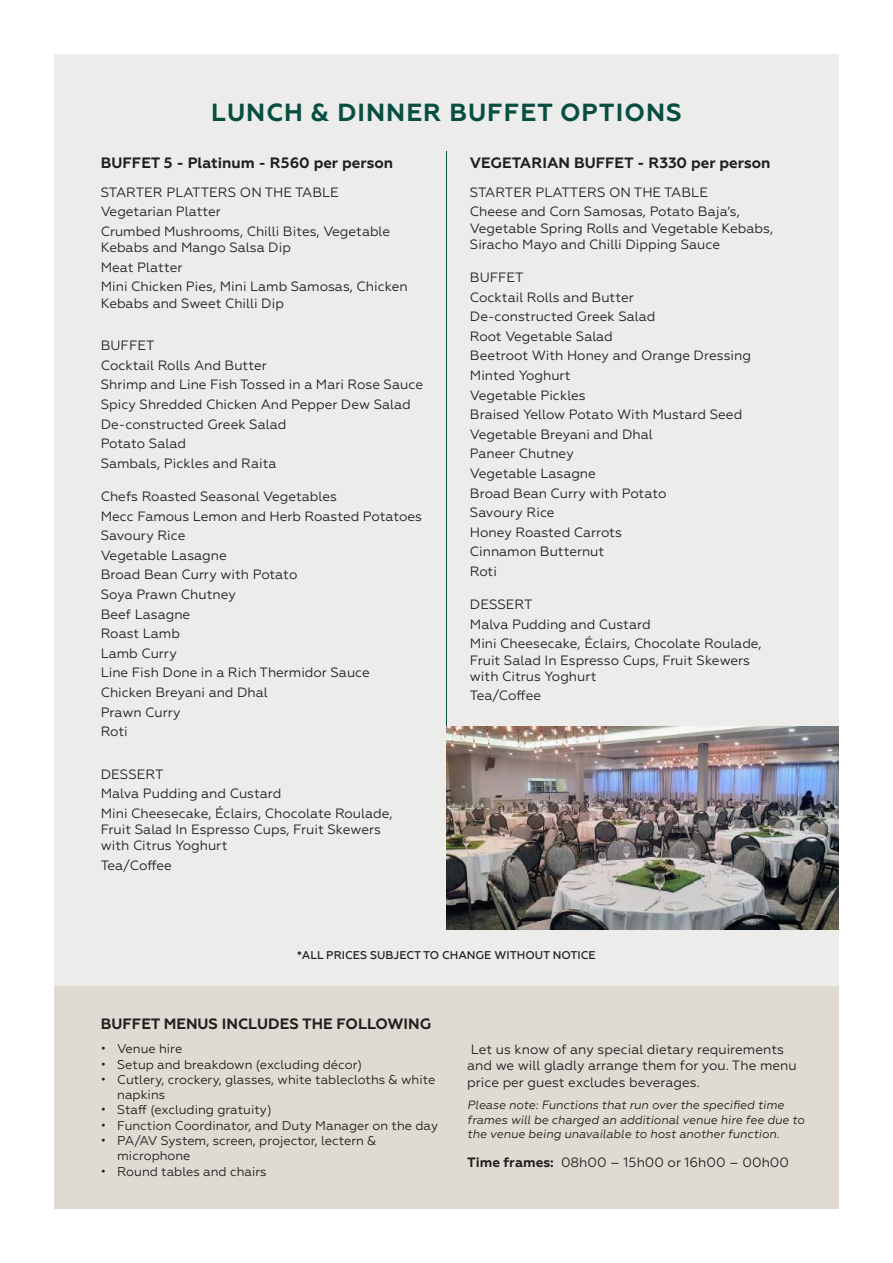
<style>
.page{position:relative;width:893px;height:1263px;background:#fff}
.page>*{position:absolute;margin:0;border:0;box-sizing:border-box;transform-origin:0 0}
.t1{font:700 24.75px "Geometria";letter-spacing:.04em;color:#084e40}
.t2{font:700 15px "Geometria";color:#231f20}
.t3{font:13.5px/19.6px "Geometria";color:#231f20}
.t4{font:12.75px/15.3px "Geometria";color:#231f20}
.t5{font:italic 12px/14.4px "Geometria";color:#231f20}
.t6{font:500 11.25px "Geometria";color:#231f20}
.s1{font-weight:700}
</style>
<div class="page">
<div style="left:54px;top:54px;width:785px;height:1155px;background:#ecedea"></div>
<div style="left:54px;top:986px;width:785px;height:223px;background:#dfdbd3"></div>
<hr style="left:446px;top:151px;width:1px;height:779px;background:#084e40">
<img style="left:447px;top:726px;width:392px;height:204px">
<h1 class="t1" style="left:211px;top:98px;width:472px">LUNCH &amp; DINNER BUFFET OPTIONS</h1>
<p class="t2" style="left:101px;top:154px;width:294px">BUFFET 5 - Platinum - R560 per person</p>
<p class="t3" style="left:101px;top:182px;width:291px">STARTER PLATTERS ON THE TABLE<br>Vegetarian Platter<br>Crumbed Mushrooms, Chilli Bites, Vegetable</p>
<p class="t3" style="left:101px;top:238px;width:308px">Kebabs and Mango Salsa Dip<br>Meat Platter<br>Mini Chicken Pies, Mini Lamb Samosas, Chicken</p>
<p class="t3" style="left:101px;top:293px;width:185px">Kebabs and Sweet Chilli Dip</p>
<p class="t3" style="left:101px;top:336px;width:324px">BUFFET<br>Cocktail Rolls And Butter<br>Shrimp and Line Fish Tossed in a Mari Rose Sauce<br>Spicy Shredded Chicken And Pepper Dew Salad<br>De-constructed Greek Salad<br>Potato Salad<br>Sambals, Pickles and Raita</p>
<p class="t3" style="left:101px;top:486px;width:323px">Chefs Roasted Seasonal Vegetables<br>Mecc Famous Lemon and Herb Roasted Potatoes<br>Savoury Rice<br>Vegetable Lasagne<br>Broad Bean Curry with Potato<br>Soya Prawn Chutney<br>Beef Lasagne<br>Roast Lamb<br>Lamb Curry<br>Line Fish Done in a Rich Thermidor Sauce<br>Chicken Breyani and Dhal<br>Prawn Curry<br>Roti</p>
<p class="t3" style="left:101px;top:764px;width:293px">DESSERT<br>Malva Pudding and Custard<br>Mini Cheesecake, Éclairs, Chocolate Roulade,</p>
<p class="t3" style="left:101px;top:821px;width:282px;line-height:16.2px">Fruit Salad In Espresso Cups, Fruit Skewers with Citrus Yoghurt</p>
<p class="t3" style="left:101px;top:855px;width:73px">Tea/Coffee</p>
<p class="t2" style="left:470px;top:154px;width:302px">VEGETARIAN BUFFET - R330 per person</p>
<p class="t3" style="left:470px;top:182px;width:271px">STARTER PLATTERS ON THE TABLE<br>Cheese and Corn Samosas, Potato Baja’s,</p>
<p class="t3" style="left:470px;top:220px;width:305px;line-height:16.2px">Vegetable Spring Rolls and Vegetable Kebabs,<br>Siracho Mayo and Chilli Dipping Sauce</p>
<p class="t3" style="left:470px;top:267px;width:283px">BUFFET<br>Cocktail Rolls and Butter<br>De-constructed Greek Salad<br>Root Vegetable Salad<br>Beetroot With Honey and Orange Dressing<br>Minted Yoghurt<br>Vegetable Pickles<br>Braised Yellow Potato With Mustard Seed<br>Vegetable Breyani and Dhal<br>Paneer Chutney<br>Vegetable Lasagne<br>Broad Bean Curry with Potato<br>Savoury Rice<br>Honey Roasted Carrots<br>Cinnamon Butternut<br>Roti</p>
<p class="t3" style="left:470px;top:595px;width:293px">DESSERT<br>Malva Pudding and Custard<br>Mini Cheesecake, Éclairs, Chocolate Roulade,</p>
<p class="t3" style="left:470px;top:652px;width:282px;line-height:16.2px">Fruit Salad In Espresso Cups, Fruit Skewers with Citrus Yoghurt</p>
<p class="t3" style="left:470px;top:686px;width:73px">Tea/Coffee</p>
<p class="t6" style="left:297px;top:949px;width:300px">*ALL PRICES SUBJECT TO CHANGE WITHOUT NOTICE</p>
<p class="t2" style="left:101px;top:1015px;width:332px">BUFFET MENUS INCLUDES THE FOLLOWING</p>
<p class="t4" style="left:101px;top:1041px;width:83px">• Venue hire</p>
<p class="t4" style="left:101px;top:1056px;width:263px">• Setup and breakdown (excluding décor)</p>
<p class="t4" style="left:117px;top:1072px;width:320px;text-indent:-16px">• Cutlery, crockery, glasses, white tablecloths &amp; white napkins</p>
<p class="t4" style="left:101px;top:1102px;width:172px">• Staff (excluding gratuity)</p>
<p class="t4" style="left:101px;top:1118px;width:339px">• Function Coordinator, and Duty Manager on the day</p>
<p class="t4" style="left:117px;top:1133px;width:261px;text-indent:-16px">• PA/AV System, screen, projector, lectern &amp; microphone</p>
<p class="t4" style="left:101px;top:1163px;width:167px">• Round tables and chairs</p>
<p class="t3" style="left:467px;top:1041px;width:331px;line-height:16.2px">Let us know of any special dietary requirements and we will gladly arrange them for you. The menu price per guest excludes beverages.</p>
<p class="t5" style="left:467px;top:1098px;width:339px">Please note: Functions that run over the specified time frames will be charged an additional venue hire fee due to the venue being unavailable to host another function.</p>
<p class="t3" style="left:467px;top:1153px;width:323px"><span class="s1">Time frames:</span> 08h00 – 15h00 or 16h00 – 00h00</p>
</div>
